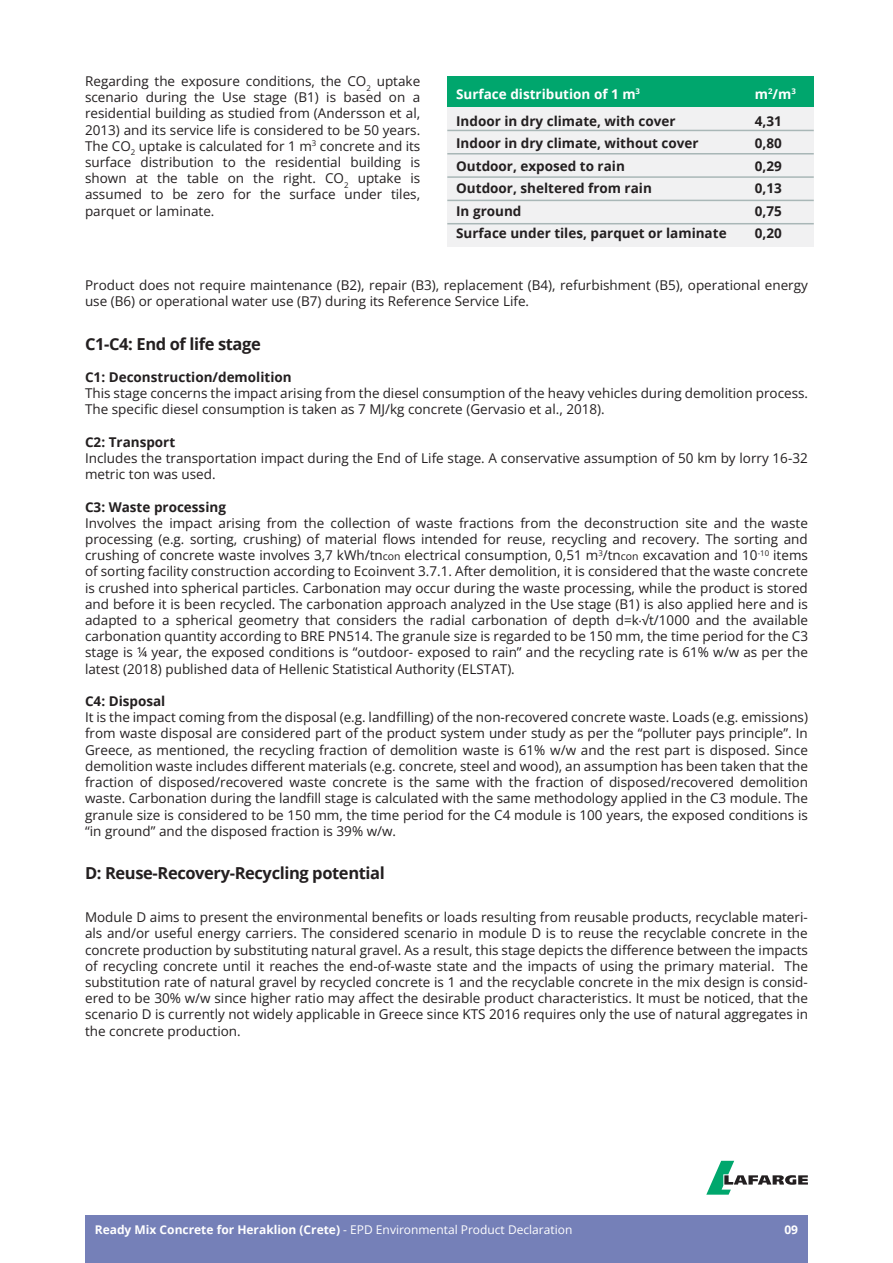
<style>
.page{position:relative;width:893px;height:1263px;background:#fff}
.page>*{position:absolute;margin:0;border:0;box-sizing:border-box;transform-origin:0 0}
.t1{font:700 16.5px "Open Sans";letter-spacing:-.025em;color:#231f20}
.t2{font:13.5px/16.2px "Open Sans";color:#231f20;text-align:justify}
.t3{font:700 13.5px/22.5px "Open Sans";color:#231f20}
.t4{font:700 12px "Open Sans";color:#fff}
.s1{color:#fff}
.s2{font-size:10.5px}
.s3{font-family:"Myriad Pro"}
.s4{font-weight:400}
</style>
<div class="page">
<div style="left:85px;top:1215px;width:723px;height:48px;background:#7580b8"></div>
<div style="left:447px;top:106px;width:367px;height:141px;background:#f1f1f2"></div>
<div style="left:447px;top:76px;width:367px;height:30px;background:#00a66d"></div>
<hr style="left:447px;top:106px;width:367px;height:1px;background:#00a66d">
<hr style="left:447px;top:153px;width:367px;height:1px;background:#a9b7b7">
<hr style="left:447px;top:176px;width:367px;height:2px;background:#a9b7b7">
<hr style="left:447px;top:200px;width:367px;height:1px;background:#a9b7b7">
<hr style="left:447px;top:223px;width:367px;height:1px;background:#a9b7b7">
<hr style="left:447px;top:130px;width:367px;height:1px;background:#a9b7b7">
<svg style="left:706px;top:1161px;width:102px;height:34px"></svg>
<p class="t2" style="left:85px;top:73px;width:337px">Regarding the exposure conditions, the CO<sub>2</sub> uptake scenario during the Use stage (B1) is based on a residential building as studied from (Andersson et al, 2013) and its service life is considered to be 50 years.<br>The CO<sub>2</sub> uptake is calculated for 1 m<sup>3</sup> concrete and its surface distribution to the residential building is shown at the table on the right. CO<sub>2</sub> uptake is assumed to be zero for the surface under tiles, parquet or laminate.</p>
<p class="t3" style="left:456px;top:80px;width:221px;line-height:27px"><span class="s1">Surface distribution of 1 m</span><sup>3<br></sup>Indoor in dry climate, with cover</p>
<p class="t3" style="left:456px;top:132px;width:272px">Indoor in dry climate, without cover<br>Outdoor, exposed to rain<br>Outdoor, sheltered from rain<br>In ground<br>Surface under tiles, parquet or laminate</p>
<p class="t3" style="left:755px;top:80px;width:43px;line-height:27px"><span class="s1">m</span><sup>2</sup><span class="s1">/m</span><sup>3<br></sup>4,31</p>
<p class="t3" style="left:755px;top:132px;width:29px;text-align:justify">0,80<br>0,29<br>0,13<br>0,75<br>0,20</p>
<p class="t2" style="left:85px;top:277px;width:724px">Product does not require maintenance (B2), repair (B3), replacement (B4), refurbishment (B5), operational energy use (B6) or operational water use (B7) during its Reference Service Life.</p>
<p class="t1" style="left:85px;top:332px;width:177px">C1-C4: End of life stage</p>
<p class="t3" style="left:85px;top:366px;width:208px">C1: Deconstruction/demolition</p>
<p class="t2" style="left:85px;top:385px;width:725px">This stage concerns the impact arising from the diesel consumption of the heavy vehicles during demolition process.<br>The specific diesel consumption is taken as 7 MJ/kg concrete (Gervasio et al., 2018).</p>
<p class="t3" style="left:85px;top:430px;width:92px">C2: Transport</p>
<p class="t2" style="left:85px;top:450px;width:724px">Includes the transportation impact during the End of Life stage. A conservative assumption of 50 km by lorry 16-32 metric ton was used.</p>
<p class="t3" style="left:85px;top:495px;width:142px">C3: Waste processing</p>
<p class="t2" style="left:85px;top:514px;width:725px">Involves the impact arising from the collection of waste fractions from the deconstruction site and the waste processing (e.g. sorting, crushing) of material flows intended for reuse, recycling and recovery. The sorting and crushing of concrete waste involves 3,7 kWh/tn<span class="s2">con</span> electrical consumption, 0,51 m<sup>3</sup>/tn<span class="s2">con</span> excavation and 10<sup>-10</sup> items of sorting facility construction according to Ecoinvent 3.7.1. After demolition, it is considered that the waste concrete is crushed into spherical particles. Carbonation may occur during the waste processing, while the product is stored and before it is been recycled. The carbonation approach analyzed in the Use stage (B1) is also applied here and is adapted to a spherical geometry that considers the radial carbonation of depth d=k<span class="s3">∙</span>√t/1000 and the available carbonation quantity according to BRE PN514. The granule size is regarded to be 150 mm, the time period for the C3 stage is ¼ year, the exposed conditions is “outdoor- exposed to rain” and the recycling rate is 61% w/w as per the latest (2018) published data of Hellenic Statistical Authority (ELSTAT).</p>
<p class="t3" style="left:85px;top:690px;width:82px">C4: Disposal</p>
<p class="t2" style="left:85px;top:709px;width:725px">It is the impact coming from the disposal (e.g. landfilling) of the non-recovered concrete waste. Loads (e.g. emissions) from waste disposal are considered part of the product system under study as per the “polluter pays principle”. In Greece, as mentioned, the recycling fraction of demolition waste is 61% w/w and the rest part is disposed. Since demolition waste includes different materials (e.g. concrete, steel and wood), an assumption has been taken that the fraction of disposed/recovered waste concrete is the same with the fraction of disposed/recovered demolition waste. Carbonation during the landfill stage is calculated with the same methodology applied in the C3 module. The granule size is considered to be 150 mm, the time period for the C4 module is 100 years, the exposed conditions is “in ground” and the disposed fraction is 39% w/w.</p>
<p class="t1" style="left:85px;top:861px;width:301px">D: Reuse-Recovery-Recycling potential</p>
<p class="t2" style="left:85px;top:909px;width:724px">Module D aims to present the environmental benefits or loads resulting from reusable products, recyclable materi&shy;als and/or useful energy carriers. The considered scenario in module D is to reuse the recyclable concrete in the concrete production by substituting natural gravel. As a result, this stage depicts the difference between the impacts of recycling concrete until it reaches the end-of-waste state and the impacts of using the primary material. The substitution rate of natural gravel by recycled concrete is 1 and the recyclable concrete in the mix design is consid&shy;ered to be 30% w/w since higher ratio may affect the desirable product characteristics. It must be noticed, that the scenario D is currently not widely applicable in Greece since KTS 2016 requires only the use of natural aggregates in the concrete production.</p>
<p class="t4" style="left:95px;top:1221px;width:479px">Ready Mix Concrete for Heraklion (Crete) <span class="s4">- EPD Environmental Product Declaration</span></p>
<p class="t4" style="left:784px;top:1221px;width:15px">09</p>
</div>
